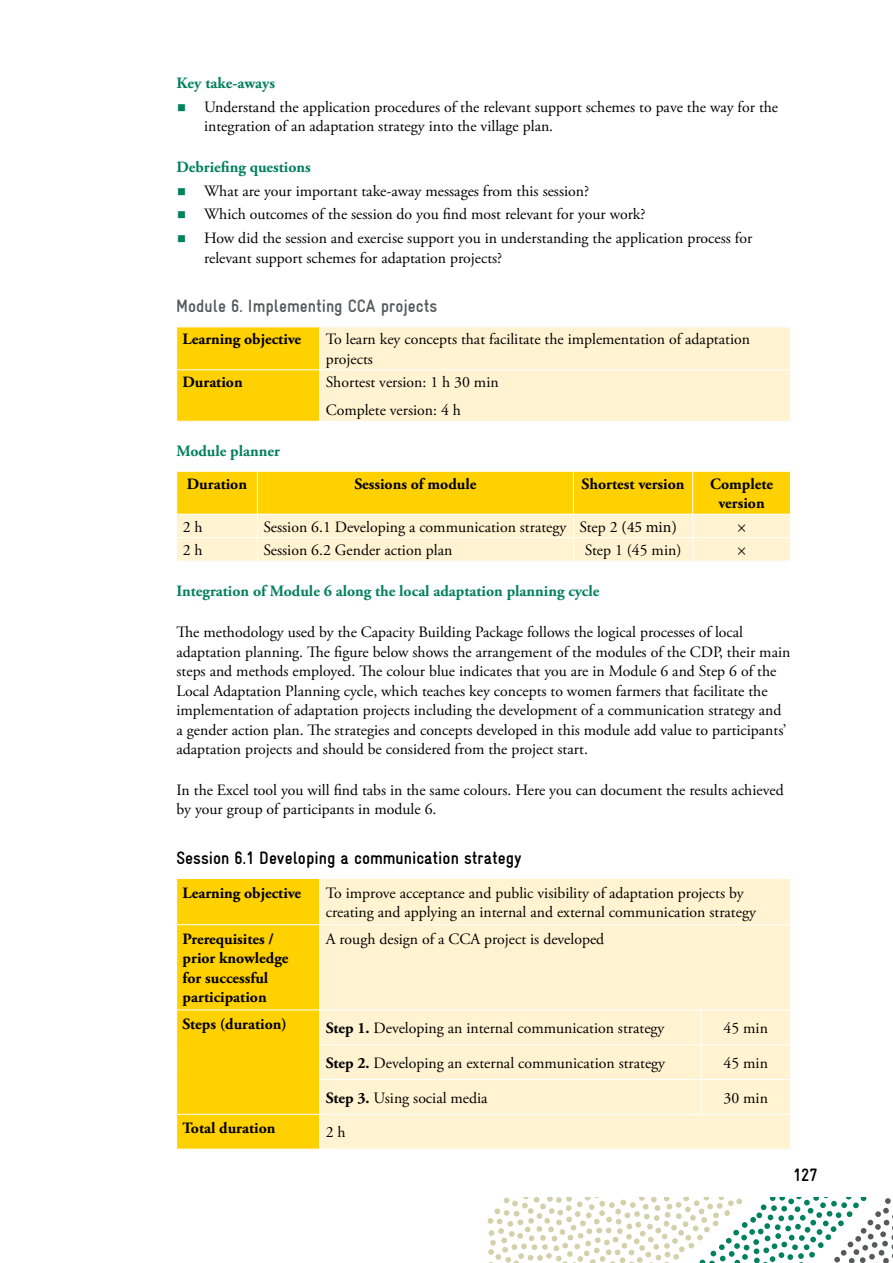
<style>
.page{position:relative;width:893px;height:1263px;background:#fff}
.page>*{position:absolute;margin:0;border:0;box-sizing:border-box;transform-origin:0 0}
.t1{font:700 condensed 18px "Gravur";color:#000}
.t2{font:700 condensed 18px "Gravur";color:#58595b}
.t3{font:15.75px/19.5px "Adobe Garamond Pro";color:#000}
.t4{font:700 15.75px/19.5px "Adobe Garamond Pro";color:#000;text-align:center}
.t5{font:700 15.75px "Adobe Garamond Pro";color:#03805e}
.t6{font:15.75px "Minion Pro";color:#000}
.s1{font-family:"Minion Pro"}
.s2{font-weight:700}
</style>
<div class="page">
<svg style="left:488px;top:1197px;width:405px;height:66px"></svg>
<svg style="left:177px;top:327px;width:613px;height:94px;background:#ffeba1"></svg>
<hr style="left:319px;top:327px;width:1px;height:42px;background:#fff">
<hr style="left:176px;top:369px;width:144px;height:1px;background:#fff">
<hr style="left:320px;top:369px;width:471px;height:1px;background:#fff">
<hr style="left:319px;top:370px;width:1px;height:51px;background:#fff">
<svg style="left:176px;top:471px;width:615px;height:90px;background:#ffe372"></svg>
<div style="left:177px;top:879px;width:142px;height:270px;background:#ffd100"></div>
<div style="left:320px;top:879px;width:470px;height:270px;background:#fff3d1"></div>
<hr style="left:176px;top:924px;width:144px;height:1px;background:#fff">
<hr style="left:320px;top:924px;width:381px;height:1px;background:#fff">
<hr style="left:701px;top:924px;width:90px;height:1px;background:#fff">
<hr style="left:176px;top:1009px;width:144px;height:1px;background:#fff">
<hr style="left:320px;top:1009px;width:381px;height:1px;background:#fff">
<hr style="left:701px;top:1009px;width:90px;height:1px;background:#fff">
<hr style="left:701px;top:1010px;width:1px;height:34px;background:#fff">
<hr style="left:319px;top:1044px;width:382px;height:1px;background:#fff">
<hr style="left:701px;top:1044px;width:90px;height:1px;background:#fff">
<hr style="left:701px;top:1045px;width:1px;height:34px;background:#fff">
<hr style="left:319px;top:1079px;width:382px;height:1px;background:#fff">
<hr style="left:701px;top:1079px;width:90px;height:1px;background:#fff">
<hr style="left:701px;top:1080px;width:1px;height:34px;background:#fff">
<hr style="left:176px;top:1114px;width:144px;height:1px;background:#fff">
<hr style="left:320px;top:1114px;width:381px;height:1px;background:#fff">
<hr style="left:701px;top:1114px;width:90px;height:1px;background:#fff">
<p class="t5" style="left:176px;top:74px;width:100px">Key take-aways</p>
<p class="t3" style="left:204px;top:98px;width:576px">Understand the application procedures of the relevant support schemes to pave the way for the integration of an adaptation strategy into the village plan.</p>
<p class="t5" style="left:176px;top:158px;width:136px">Debriefing questions</p>
<p class="t3" style="left:204px;top:179px;width:550px;line-height:23.7px">What are your important take-away messages from this session?<br>Which outcomes of the session do you find most relevant for your work?<br>How did the session and exercise support you in understanding the application process for</p>
<p class="t3" style="left:204px;top:249px;width:300px">relevant support schemes for adaptation projects?</p>
<p class="t2" style="left:176px;top:296px;width:263px">Module 6. Implementing CCA projects</p>
<p class="t4" style="left:183px;top:330px;width:120px">Learning objective</p>
<p class="t3" style="left:326px;top:330px;width:426px">To learn key concepts that facilitate the implementation of adaptation projects</p>
<p class="t4" style="left:183px;top:373px;width:62px">Duration</p>
<p class="t3" style="left:326px;top:369px;width:174px;line-height:28px">Shortest version: 1 h 30 min<br>Complete version: 4 h</p>
<p class="t5" style="left:176px;top:442px;width:105px">Module planner</p>
<p class="t4" style="left:187px;top:474px;width:62px">Duration</p>
<p class="t4" style="left:354px;top:474px;width:124px">Sessions of module</p>
<p class="t4" style="left:582px;top:474px;width:104px">Shortest version</p>
<p class="t4" style="left:710px;top:474px;width:64px">Complete version</p>
<p class="t3" style="left:183px;top:517px;width:21px">2 h</p>
<p class="t3" style="left:263px;top:517px;width:415px">Session 6.1 Developing a communication strategy Step 2 <span class="s1">(45 min)</span></p>
<p class="t6" style="left:737px;top:516px;width:11px">×</p>
<p class="t3" style="left:183px;top:541px;width:21px">2 h</p>
<p class="t3" style="left:263px;top:541px;width:190px">Session 6.2 Gender action plan</p>
<p class="t3" style="left:585px;top:541px;width:98px">Step 1 (45 min)</p>
<p class="t6" style="left:737px;top:539px;width:11px">×</p>
<p class="t5" style="left:177px;top:582px;width:424px">Integration of Module 6 along the local adaptation planning cycle</p>
<p class="t3" style="left:177px;top:623px;width:615px">The methodology used by the Capacity Building Package follows the logical processes of local adaptation planning. The figure below shows the arrangement of the modules of the CDP, their main steps and methods employed. The colour blue indicates that you are in Module 6 and Step 6 of the Local Adaptation Planning cycle, which teaches key concepts to women farmers that facilitate the implementation of adaptation projects including the development of a communication strategy and a gender action plan. The strategies and concepts developed in this module add value to participants’ adaptation projects and should be considered from the project start.</p>
<p class="t3" style="left:177px;top:781px;width:609px">In the Excel tool you will find tabs in the same colours. Here you can document the results achieved by your group of participants in module 6.</p>
<p class="t1" style="left:176px;top:847px;width:347px">Session 6.1 Developing a communication strategy</p>
<p class="t4" style="left:183px;top:883px;width:120px">Learning objective</p>
<p class="t3" style="left:326px;top:883px;width:432px">To improve acceptance and public visibility of adaptation projects by creating and applying an internal and external communication strategy</p>
<p class="t4" style="left:183px;top:929px;width:107px;text-align:left">Prerequisites / prior knowledge for successful participation</p>
<p class="t3" style="left:326px;top:929px;width:280px">A rough design of a CCA project is developed</p>
<p class="t4" style="left:183px;top:1014px;width:106px">Steps (duration)</p>
<p class="t3" style="left:326px;top:1019px;width:340px"><span class="s2">Step 1.</span> Developing an internal communication strategy</p>
<p class="t3" style="left:723px;top:1019px;width:46px">45 min</p>
<p class="t3" style="left:326px;top:1054px;width:341px"><span class="s2">Step 2.</span> Developing an external communication strategy</p>
<p class="t3" style="left:723px;top:1054px;width:46px">45 min</p>
<p class="t3" style="left:326px;top:1088px;width:163px"><span class="s2">Step 3.</span> Using social media</p>
<p class="t3" style="left:723px;top:1088px;width:46px">30 min</p>
<p class="t4" style="left:183px;top:1119px;width:94px">Total duration</p>
<p class="t3" style="left:326px;top:1123px;width:21px">2 h</p>
<p class="t1" style="left:793px;top:1165px;width:26px">127</p>
</div>
